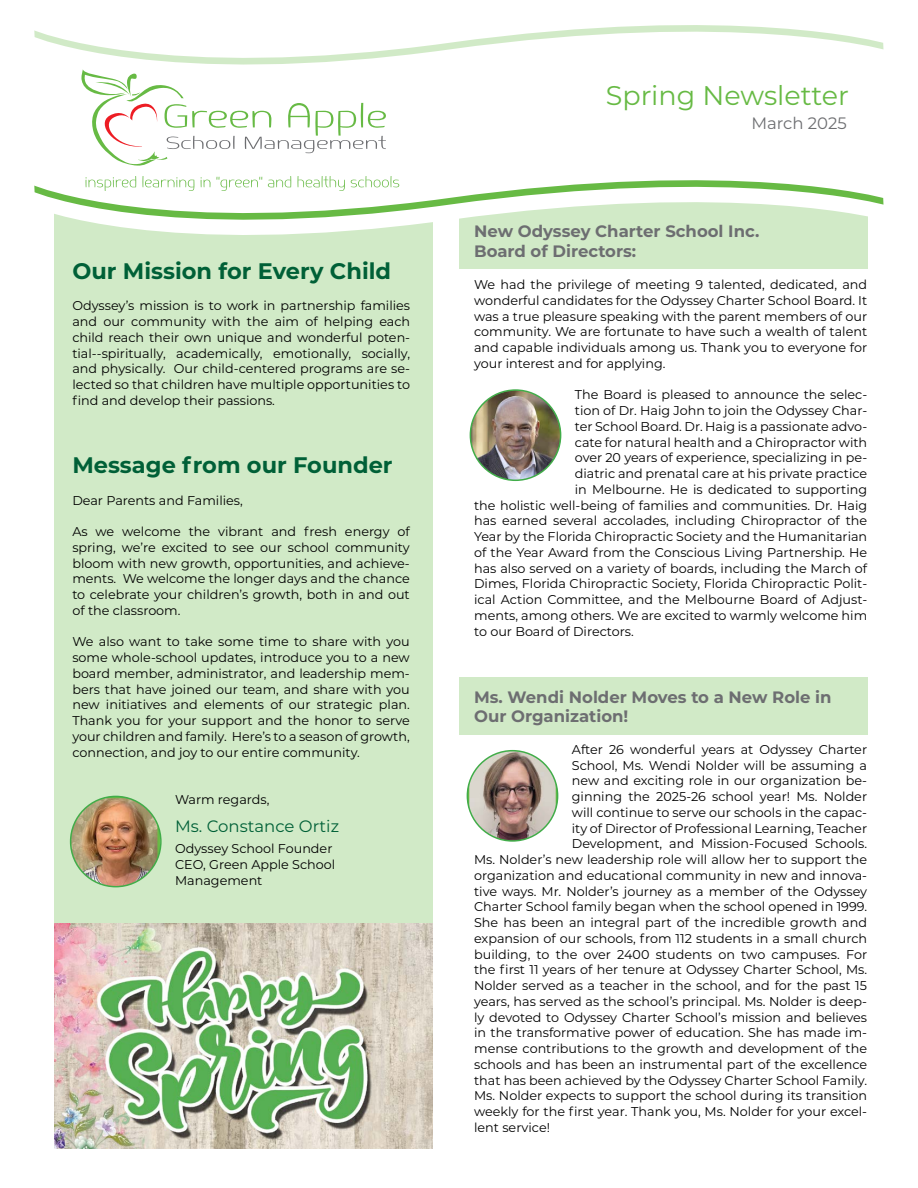
<style>
.page{position:relative;width:918px;height:1188px;background:#fff}
.page>*{position:absolute;margin:0;border:0;box-sizing:border-box;transform-origin:0 0}
.t1{font:27px "Montserrat";color:#67ba44}
.t2{font:700 22.5px "Montserrat";color:#006037}
.t3{font:700 16.5px/19.8px "Montserrat";color:#6d6e71}
.t4{font:16.5px "Montserrat";color:#006037}
.t5{font:16.5px "Montserrat";color:#6d6e71}
.t6{font:12.75px/15.8px "Montserrat";color:#000;text-align:justify}
</style>
<div class="page">
<div style="left:459px;top:189px;width:408px;height:79px;background:#d1eac7"></div>
<div style="left:54px;top:211px;width:378px;height:712px;background:#d1eac7"></div>
<div style="left:459px;top:678px;width:408px;height:57px;background:#d1eac7"></div>
<svg style="left:34px;top:176px;width:849px;height:69px"></svg>
<svg style="left:34px;top:25px;width:849px;height:40px"></svg>
<svg style="left:81px;top:69px;width:305px;height:97px"></svg>
<svg style="left:85px;top:176px;width:51px;height:15px"></svg>
<svg style="left:142px;top:176px;width:52px;height:15px"></svg>
<svg style="left:201px;top:177px;width:9px;height:10px"></svg>
<svg style="left:216px;top:177px;width:46px;height:14px"></svg>
<svg style="left:268px;top:176px;width:23px;height:11px"></svg>
<svg style="left:298px;top:176px;width:47px;height:15px"></svg>
<svg style="left:351px;top:176px;width:48px;height:11px"></svg>
<img style="left:54px;top:923px;width:378px;height:225px">
<img style="left:71px;top:796px;width:89px;height:91px">
<div style="left:70px;top:796px;width:92px;height:91px;border:2px solid #41ad49;border-radius:50%"></div>
<img style="left:467px;top:751px;width:91px;height:90px">
<div style="left:467px;top:750px;width:91px;height:92px;border:2px solid #41ad49;border-radius:50%"></div>
<img style="left:470px;top:390px;width:91px;height:90px;border-radius:45px">
<div style="left:470px;top:389px;width:91px;height:92px;border:2px solid #41ad49;border-radius:50%"></div>
<h2 class="t2" style="left:72px;top:255px;width:320px">Our Mission for Every Child</h2>
<p class="t6" style="left:72px;top:298px;width:339px">Odyssey’s mission is to work in partnership families and our community with the aim of helping each child reach their own unique and wonderful poten&shy;tial--spiritually, academically, emotionally, socially, and physically. Our child-centered programs are se&shy;lected so that children have multiple opportunities to find and develop their passions.</p>
<h2 class="t2" style="left:72px;top:449px;width:322px">Message from our Founder</h2>
<p class="t6" style="left:72px;top:492px;width:172px">Dear Parents and Families,</p>
<p class="t6" style="left:72px;top:523px;width:339px">As we welcome the vibrant and fresh energy of spring, we’re excited to see our school community bloom with new growth, opportunities, and achieve&shy;ments. We welcome the longer days and the chance to celebrate your children’s growth, both in and out of the classroom.</p>
<p class="t6" style="left:72px;top:633px;width:339px">We also want to take some time to share with you some whole-school updates, introduce you to a new board member, administrator, and leadership mem&shy;bers that have joined our team, and share with you new initiatives and elements of our strategic plan.<br>Thank you for your support and the honor to serve your children and family. Here’s to a season of growth, connection, and joy to our entire community.</p>
<p class="t6" style="left:175px;top:791px;width:96px">Warm regards,</p>
<p class="t4" style="left:175px;top:815px;width:166px">Ms. Constance Ortiz</p>
<p class="t6" style="left:175px;top:840px;width:162px;text-align:left">Odyssey School Founder<br>CEO, Green Apple School<br>Management</p>
<h1 class="t1" style="left:606px;top:77px;width:245px">Spring Newsletter</h1>
<p class="t5" style="left:751px;top:112px;width:97px">March 2025</p>
<p class="t3" style="left:474px;top:221px;width:287px">New Odyssey Charter School Inc.<br>Board of Directors:</p>
<p class="t6" style="left:474px;top:276px;width:395px">We had the privilege of meeting 9 talented, dedicated, and wonderful candidates for the Odyssey Charter School Board. It was a true pleasure speaking with the parent members of our community. We are fortunate to have such a wealth of talent and capable individuals among us. Thank you to everyone for your interest and for applying.</p>
<p class="t6" style="left:575px;top:387px;width:294px">The Board is pleased to announce the selec-</p>
<p class="t6" style="left:575px;top:402px;width:294px">tion of Dr. Haig John to join the Odyssey Char-</p>
<p class="t6" style="left:575px;top:418px;width:294px">ter School Board. Dr. Haig is a passionate advo-</p>
<p class="t6" style="left:575px;top:434px;width:294px">cate for natural health and a Chiropractor with</p>
<p class="t6" style="left:575px;top:450px;width:294px">over 20 years of experience, specializing in pe-</p>
<p class="t6" style="left:575px;top:465px;width:294px">diatric and prenatal care at his private practice</p>
<p class="t6" style="left:575px;top:481px;width:294px">in Melbourne. He is dedicated to supporting</p>
<p class="t6" style="left:474px;top:497px;width:395px">the holistic well-being of families and communities. Dr. Haig</p>
<p class="t6" style="left:474px;top:513px;width:395px">has earned several accolades, including Chiropractor of the</p>
<p class="t6" style="left:474px;top:528px;width:395px">Year by the Florida Chiropractic Society and the Humanitarian</p>
<p class="t6" style="left:474px;top:544px;width:395px">of the Year Award from the Conscious Living Partnership. He</p>
<p class="t6" style="left:474px;top:560px;width:395px">has also served on a variety of boards, including the March of</p>
<p class="t6" style="left:474px;top:576px;width:395px">Dimes, Florida Chiropractic Society, Florida Chiropractic Polit-</p>
<p class="t6" style="left:474px;top:591px;width:395px">ical Action Committee, and the Melbourne Board of Adjust-</p>
<p class="t6" style="left:474px;top:607px;width:395px">ments, among others. We are excited to warmly welcome him</p>
<p class="t6" style="left:474px;top:623px;width:161px">to our Board of Directors.</p>
<p class="t3" style="left:474px;top:686px;width:359px">Ms. Wendi Nolder Moves to a New Role in<br>Our Organization!</p>
<p class="t6" style="left:572px;top:741px;width:297px">After 26 wonderful years at Odyssey Charter</p>
<p class="t6" style="left:572px;top:757px;width:297px">School, Ms. Wendi Nolder will be assuming a</p>
<p class="t6" style="left:572px;top:772px;width:297px">new and exciting role in our organization be-</p>
<p class="t6" style="left:572px;top:788px;width:297px">ginning the 2025-26 school year! Ms. Nolder</p>
<p class="t6" style="left:572px;top:804px;width:297px">will continue to serve our schools in the capac-</p>
<p class="t6" style="left:572px;top:820px;width:297px">ity of Director of Professional Learning, Teacher</p>
<p class="t6" style="left:572px;top:835px;width:297px">Development, and Mission-Focused Schools.</p>
<p class="t6" style="left:474px;top:851px;width:395px">Ms. Nolder’s new leadership role will allow her to support the</p>
<p class="t6" style="left:474px;top:867px;width:395px">organization and educational community in new and innova-</p>
<p class="t6" style="left:474px;top:883px;width:395px">tive ways. Mr. Nolder’s journey as a member of the Odyssey</p>
<p class="t6" style="left:474px;top:898px;width:395px">Charter School family began when the school opened in 1999.</p>
<p class="t6" style="left:474px;top:914px;width:394px">She has been an integral part of the incredible growth and</p>
<p class="t6" style="left:474px;top:930px;width:395px">expansion of our schools, from 112 students in a small church</p>
<p class="t6" style="left:474px;top:946px;width:395px">building, to the over 2400 students on two campuses. For</p>
<p class="t6" style="left:474px;top:961px;width:395px">the first 11 years of her tenure at Odyssey Charter School, Ms.</p>
<p class="t6" style="left:474px;top:977px;width:395px">Nolder served as a teacher in the school, and for the past 15</p>
<p class="t6" style="left:474px;top:993px;width:395px">years, has served as the school’s principal. Ms. Nolder is deep-</p>
<p class="t6" style="left:474px;top:1009px;width:395px">ly devoted to Odyssey Charter School’s mission and believes</p>
<p class="t6" style="left:474px;top:1024px;width:395px">in the transformative power of education. She has made im-</p>
<p class="t6" style="left:474px;top:1040px;width:394px">mense contributions to the growth and development of the</p>
<p class="t6" style="left:474px;top:1056px;width:395px">schools and has been an instrumental part of the excellence</p>
<p class="t6" style="left:474px;top:1072px;width:394px">that has been achieved by the Odyssey Charter School Family.</p>
<p class="t6" style="left:474px;top:1087px;width:394px">Ms. Nolder expects to support the school during its transition</p>
<p class="t6" style="left:474px;top:1103px;width:395px">weekly for the first year. Thank you, Ms. Nolder for your excel-</p>
<p class="t6" style="left:474px;top:1119px;width:77px">lent service!</p>
</div>
